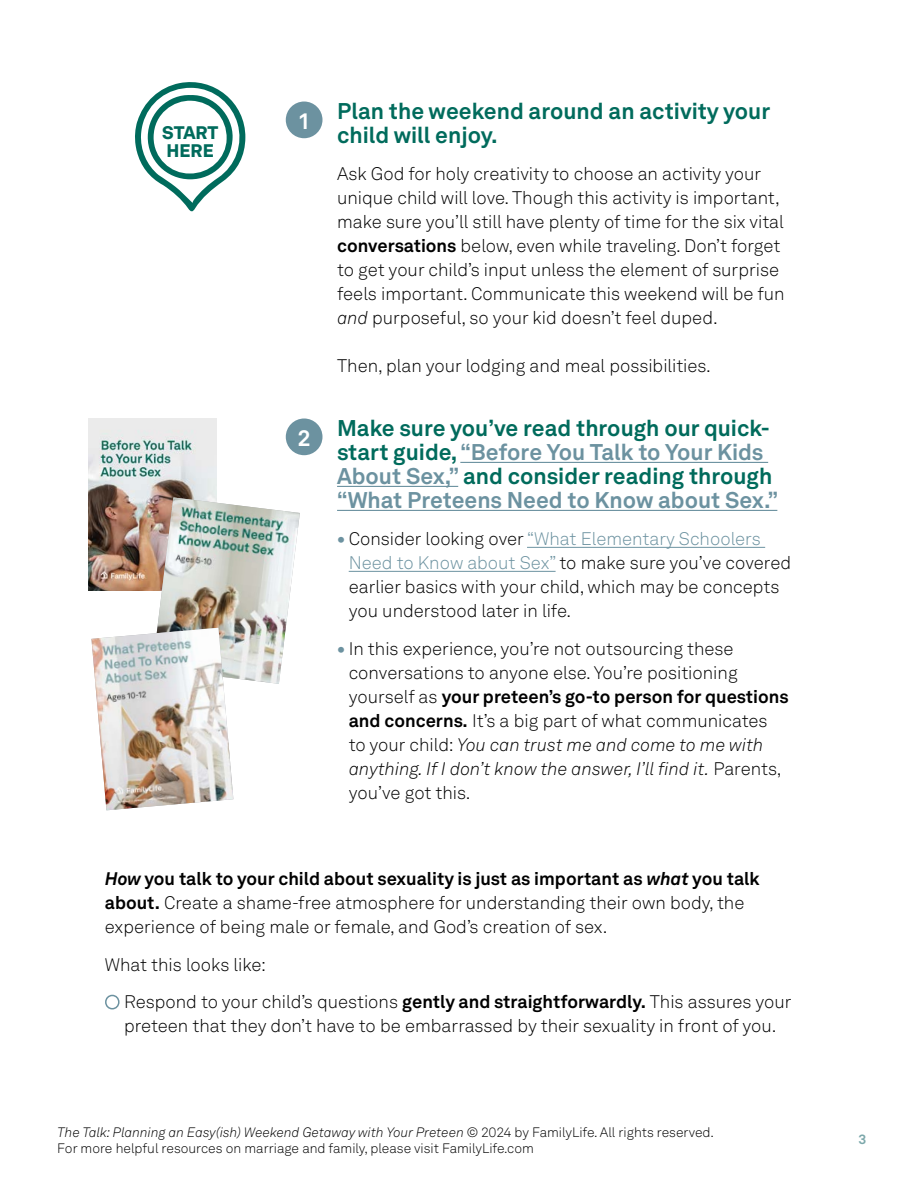
<style>
.page{position:relative;width:918px;height:1188px;background:#fff}
.page>*{position:absolute;margin:0;border:0;box-sizing:border-box;transform-origin:0 0}
.t1{font:700 22.5px/24px "Akkurat LL";color:#006b5c}
.t2{font:700 22.5px "Akkurat LL";color:#fff}
.t3{font:300 18px/24px "Akkurat LL";color:#000}
.t4{font:900 18px/18px "Akkurat LL";color:#006b5c}
.t5{font:300 13.5px/16.5px "Akkurat LL";color:#000}
.t6{font:700 13.5px "Akkurat LL";color:#7ca8ab}
.s1{font-weight:700}
.s2{font-style:italic}
.s3{color:#6c92a0}
.s4{font-weight:900;color:#6c92a0}
.s5{font-weight:700;font-style:italic}
</style>
<div class="page">
<hr style="left:460px;top:462px;width:308px;height:1px;background:#6c92a0">
<hr style="left:337px;top:486px;width:121px;height:1px;background:#6c92a0">
<hr style="left:337px;top:510px;width:440px;height:1px;background:#6c92a0">
<hr style="left:527px;top:547px;width:238px;height:1px;background:#6c92a0">
<hr style="left:349px;top:571px;width:207px;height:1px;background:#6c92a0">
<img style="left:89px;top:418px;width:127px;height:173px">
<img style="left:91px;top:497px;width:209px;height:302px">
<img style="left:91px;top:628px;width:142px;height:182px">
<div style="left:286px;top:102px;width:36px;height:36px;background:#6c92a0;border-radius:50%"></div>
<div style="left:286px;top:419px;width:36px;height:36px;background:#6c92a0;border-radius:50%"></div>
<svg style="left:135px;top:82px;width:111px;height:130px"></svg>
<p class="t4" style="left:162px;top:122px;width:58px">START<br>HERE</p>
<p class="t2" style="left:300px;top:104px;width:11px">1</p>
<p class="t2" style="left:298px;top:421px;width:14px">2</p>
<p class="t1" style="left:337px;top:97px;width:435px">Plan the weekend around an activity your child will enjoy.</p>
<p class="t3" style="left:337px;top:161px;width:449px">Ask God for holy creativity to choose an activity your unique child will love. Though this activity is important, make sure you’ll still have plenty of time for the six vital <span class="s1">conversations</span> below, even while traveling. Don’t forget to get your child’s input unless the element of surprise feels important. Communicate this weekend will be fun <span class="s2">and</span> purposeful, so your kid doesn’t feel duped.</p>
<p class="t3" style="left:337px;top:353px;width:375px">Then, plan your lodging and meal possibilities.</p>
<p class="t1" style="left:337px;top:414px;width:443px">Make sure you’ve read through our quick&shy;start guide, <span class="s3">“Before You Talk to Your Kids About Sex,”</span> and consider reading through <span class="s3">“What Preteens Need to Know about Sex.”</span></p>
<p class="t3" style="left:349px;top:526px;width:444px;text-indent:-12px"><span class="s4">•</span> Consider looking over <span class="s3">“What Elementary Schoolers Need to Know about Sex”</span> to make sure you’ve covered earlier basics with your child, which may be concepts you understood later in life.</p>
<p class="t3" style="left:349px;top:636px;width:441px;text-indent:-12px"><span class="s4">•</span> In this experience, you’re not outsourcing these conversations to anyone else. You’re positioning yourself as <span class="s1">your preteen’s go-to person for questions and concerns.</span> It’s a big part of what communicates to your child: <span class="s2">You can trust me and come to me with anything. If I don’t know the answer, I’ll find it.</span> Parents, you’ve got this.</p>
<p class="t3" style="left:105px;top:867px;width:656px"><span class="s5">How</span> <span class="s1">you talk to your child about sexuality is just as important as</span> <span class="s5">what</span> <span class="s1">you talk about.</span> Create a shame-free atmosphere for understanding their own body, the experience of being male or female, and God’s creation of sex.</p>
<p class="t3" style="left:105px;top:952px;width:163px">What this looks like:</p>
<p class="t3" style="left:105px;top:990px;width:688px;text-align:center"><span class="s3">•</span> Respond to your child’s questions <span class="s1">gently and straightforwardly.</span> This assures your preteen that they don’t have to be embarrassed by their sexuality in front of you.</p>
<p class="t5" style="left:57px;top:1123px;width:658px"><span class="s2">The Talk: Planning an Easy(ish) Weekend Getaway with Your Preteen</span> © 2024 by FamilyLife. All rights reserved.<br>For more helpful resources on marriage and family, please visit FamilyLife.com</p>
<p class="t6" style="left:859px;top:1129px;width:9px">3</p>
</div>
